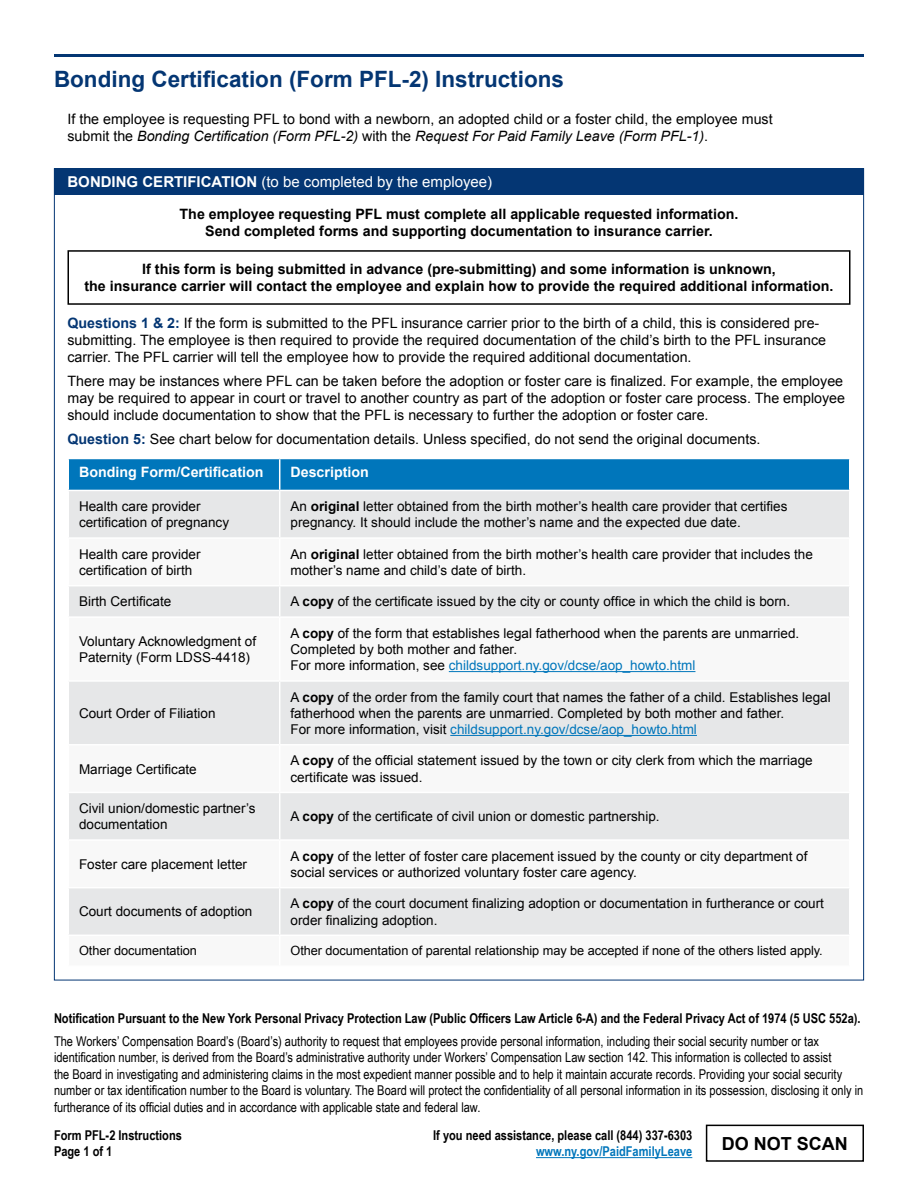
<style>
.page{position:relative;width:918px;height:1188px;background:#fff}
.page>*{position:absolute;margin:0;border:0;box-sizing:border-box;transform-origin:0 0}
.t1{font:700 22.5px "Arial";color:#043673}
.t2{font:700 18px "Arial";color:#000}
.t3{font:15px "Arial";color:#fff}
.t4{font:14.25px/17.1px "Arial";color:#000}
.t5{font:700 14.25px/17.1px "Arial";color:#000;text-align:center}
.t6{font:700 14.25px "Arial";color:#fff}
.t7{font:13.5px/16.2px "Arial";color:#000}
.t8{font:13.5px/16.5px "Arial Narrow";color:#000}
.t9{font:700 13.5px/16.2px "Arial Narrow";color:#000}
.t10{font:700 13.5px "Arial Narrow";color:#0076bb}
.t11{font:12.75px "Arial";letter-spacing:-.005em;color:#000}
.s1{font-style:italic}
.s2{font-weight:700}
.s3{font-weight:700;color:#043673}
.s4{color:#0076bb}
</style>
<div class="page">
<hr style="left:54px;top:54px;width:810px;height:3px;background:#043673">
<hr style="left:536px;top:1157px;width:156px;height:1px;background:#0076bb">
<div style="left:54px;top:168px;width:810px;height:27px;background:#043673"></div>
<div style="left:69px;top:459px;width:780px;height:31px;background:#0076bb"></div>
<div style="left:69px;top:491px;width:780px;height:46px;background:#e6e7e8"></div>
<svg style="left:69px;top:586px;width:780px;height:349px;fill:#e6e7e8"></svg>
<hr style="left:279px;top:459px;width:1px;height:31px;background:#fff">
<hr style="left:279px;top:586px;width:1px;height:30px;background:#fff">
<hr style="left:279px;top:618px;width:1px;height:62px;background:#fff">
<hr style="left:279px;top:682px;width:1px;height:62px;background:#fff">
<hr style="left:279px;top:746px;width:1px;height:46px;background:#fff">
<hr style="left:279px;top:793px;width:1px;height:46px;background:#fff">
<hr style="left:279px;top:841px;width:1px;height:46px;background:#fff">
<hr style="left:279px;top:888px;width:1px;height:47px;background:#fff">
<hr style="left:68px;top:616px;width:212px;height:2px;background:#fff">
<hr style="left:280px;top:616px;width:570px;height:2px;background:#fff">
<hr style="left:68px;top:680px;width:212px;height:2px;background:#fff">
<hr style="left:280px;top:680px;width:570px;height:2px;background:#fff">
<hr style="left:68px;top:744px;width:212px;height:2px;background:#fff">
<hr style="left:280px;top:744px;width:570px;height:2px;background:#fff">
<hr style="left:68px;top:792px;width:212px;height:1px;background:#fff">
<hr style="left:280px;top:792px;width:570px;height:1px;background:#fff">
<hr style="left:68px;top:839px;width:212px;height:2px;background:#fff">
<hr style="left:280px;top:839px;width:570px;height:2px;background:#fff">
<hr style="left:68px;top:887px;width:212px;height:1px;background:#fff">
<hr style="left:280px;top:887px;width:570px;height:1px;background:#fff">
<hr style="left:279px;top:491px;width:1px;height:46px;background:#fff">
<hr style="left:449px;top:671px;width:246px;height:1px;background:#0076bb">
<hr style="left:450px;top:735px;width:247px;height:1px;background:#0076bb">
<div style="left:68px;top:250px;width:782px;height:55px;border:2px solid #000"></div>
<div style="left:706px;top:1125px;width:158px;height:37px;border:2px solid #000"></div>
<h1 class="t1" style="left:54px;top:64px;width:512px">Bonding Certification (Form PFL-2) Instructions</h1>
<p class="t4" style="left:68px;top:111px;width:707px">If the employee is requesting PFL to bond with a newborn, an adopted child or a foster child, the employee must submit the <span class="s1">Bonding Certification (Form PFL-2)</span> with the <span class="s1">Request For Paid Family Leave (Form PFL-1)</span>.</p>
<p class="t3" style="left:68px;top:172px;width:426px"><span class="s2">BONDING CERTIFICATION</span> (to be completed by the employee)</p>
<p class="t5" style="left:180px;top:206px;width:560px">The employee requesting PFL must complete all applicable requested information.<br>Send completed forms and supporting documentation to insurance carrier.</p>
<p class="t5" style="left:84px;top:261px;width:751px">If this form is being submitted in advance (pre-submitting) and some information is unknown,<br>the insurance carrier will contact the employee and explain how to provide the required additional information.</p>
<p class="t4" style="left:68px;top:315px;width:760px"><span class="s3">Questions 1 &amp; 2:</span> If the form is submitted to the PFL insurance carrier prior to the birth of a child, this is considered pre&shy;submitting. The employee is then required to provide the required documentation of the child’s birth to the PFL insurance carrier. The PFL carrier will tell the employee how to provide the required additional documentation.</p>
<p class="t4" style="left:68px;top:373px;width:779px">There may be instances where PFL can be taken before the adoption or foster care is finalized. For example, the employee may be required to appear in court or travel to another country as part of the adoption or foster care process. The employee should include documentation to show that the PFL is necessary to further the adoption or foster care.</p>
<p class="t4" style="left:68px;top:431px;width:695px"><span class="s3">Question 5:</span> See chart below for documentation details. Unless specified, do not send the original documents.</p>
<p class="t6" style="left:79px;top:462px;width:186px">Bonding Form/Certification</p>
<p class="t6" style="left:291px;top:462px;width:80px">Description</p>
<p class="t7" style="left:79px;top:498px;width:152px">Health care provider certification of pregnancy</p>
<p class="t7" style="left:291px;top:498px;width:498px">An <span class="s2">original</span> letter obtained from the birth mother’s health care provider that certifies pregnancy. It should include the mother’s name and the expected due date.</p>
<p class="t7" style="left:79px;top:546px;width:123px">Health care provider certification of birth</p>
<p class="t7" style="left:291px;top:546px;width:524px">An <span class="s2">original</span> letter obtained from the birth mother’s health care provider that includes the mother’s name and child’s date of birth.</p>
<p class="t7" style="left:79px;top:594px;width:94px">Birth Certificate</p>
<p class="t7" style="left:291px;top:594px;width:501px">A <span class="s2">copy</span> of the certificate issued by the city or county office in which the child is born.</p>
<p class="t7" style="left:79px;top:633px;width:179px">Voluntary Acknowledgment of<br>Paternity (Form LDSS-4418)</p>
<p class="t7" style="left:291px;top:625px;width:510px">A <span class="s2">copy</span> of the form that establishes legal fatherhood when the parents are unmarried.<br>Completed by both mother and father.<br>For more information, see <span class="s4">childsupport.ny.gov/dcse/aop_howto.html</span></p>
<p class="t7" style="left:79px;top:705px;width:138px">Court Order of Filiation</p>
<p class="t7" style="left:291px;top:689px;width:542px">A <span class="s2">copy</span> of the order from the family court that names the father of a child. Establishes legal fatherhood when the parents are unmarried. Completed by both mother and father.<br>For more information, visit <span class="s4">childsupport.ny.gov/dcse/aop_howto.html</span></p>
<p class="t7" style="left:79px;top:761px;width:119px">Marriage Certificate</p>
<p class="t7" style="left:291px;top:753px;width:524px">A <span class="s2">copy</span> of the official statement issued by the town or city clerk from which the marriage certificate was issued.</p>
<p class="t7" style="left:79px;top:800px;width:178px">Civil union/domestic partner’s documentation</p>
<p class="t7" style="left:291px;top:808px;width:371px">A <span class="s2">copy</span> of the certificate of civil union or domestic partnership.</p>
<p class="t7" style="left:79px;top:856px;width:170px">Foster care placement letter</p>
<p class="t7" style="left:291px;top:848px;width:519px">A <span class="s2">copy</span> of the letter of foster care placement issued by the county or city department of social services or authorized voluntary foster care agency.</p>
<p class="t7" style="left:79px;top:904px;width:175px">Court documents of adoption</p>
<p class="t7" style="left:291px;top:896px;width:535px">A <span class="s2">copy</span> of the court document finalizing adoption or documentation in furtherance or court order finalizing adoption.</p>
<p class="t11" style="left:79px;top:943px;width:119px">Other documentation</p>
<p class="t11" style="left:291px;top:943px;width:534px">Other documentation of parental relationship may be accepted if none of the others listed apply.</p>
<p class="t9" style="left:54px;top:1009px;width:808px">Notification Pursuant to the New York Personal Privacy Protection Law (Public Officers Law Article 6-A) and the Federal Privacy Act of 1974 (5 USC 552a).</p>
<p class="t8" style="left:54px;top:1032px;width:811px">The Workers’ Compensation Board’s (Board’s) authority to request that employees provide personal information, including their social security number or tax identification number, is derived from the Board’s administrative authority under Workers’ Compensation Law section 142. This information is collected to assist<br>the Board in investigating and administering claims in the most expedient manner possible and to help it maintain accurate records. Providing your social security number or tax identification number to the Board is voluntary. The Board will protect the confidentiality of all personal information in its possession, disclosing it only in furtherance of its official duties and in accordance with applicable state and federal law.</p>
<h2 class="t2" style="left:722px;top:1131px;width:128px">DO NOT SCAN</h2>
<p class="t9" style="left:433px;top:1126px;width:261px">If you need assistance, please call (844) 337-6303</p>
<p class="t10" style="left:536px;top:1141px;width:158px">www.ny.gov/PaidFamilyLeave</p>
<p class="t9" style="left:54px;top:1126px;width:129px">Form PFL-2 Instructions<br>Page 1 of 1</p>
</div>
